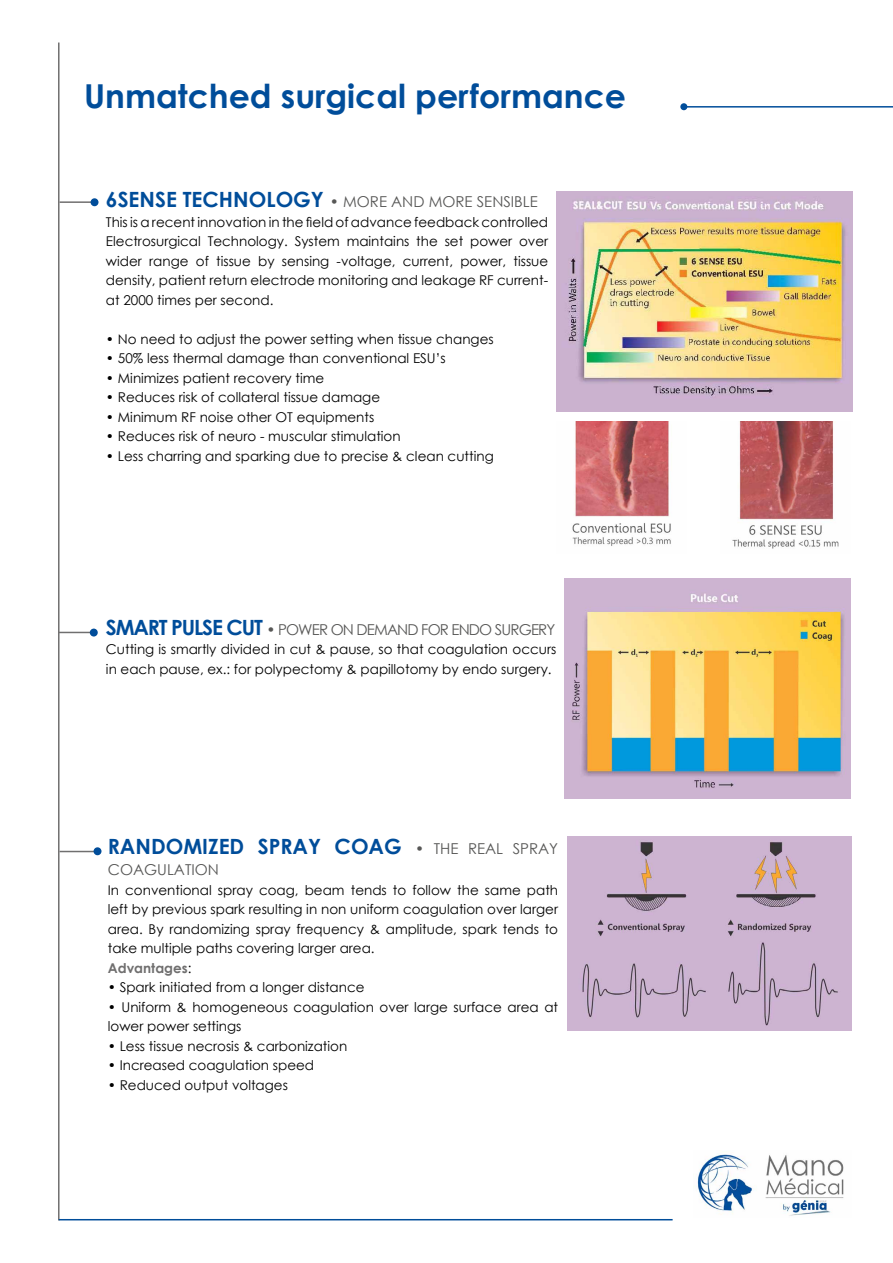
<style>
.page{position:relative;width:893px;height:1263px;background:#fff}
.page>*{position:absolute;margin:0;border:0;box-sizing:border-box;transform-origin:0 0}
.t1{font:700 33px "Century Gothic Pro";color:#004d9a}
.t2{font:700 21px "Century Gothic";color:#004d9a}
.t3{font:15px "Century Gothic";color:#575756}
.t4{font:15px "Century Gothic";letter-spacing:-.055em;color:#575756}
.t5{font:13.5px/19.5px "Century Gothic";color:#000}
.s1{font-weight:700;font-size:21px;color:#004d9a}
.s2{font-weight:400;font-size:15px;color:#575756}
.s3{font-weight:700;color:#706f6f}
</style>
<div class="page">
<hr style="left:58px;top:43px;width:2px;height:1177px;background:#706f6f">
<img style="left:556px;top:191px;width:296px;height:221px">
<img style="left:572px;top:421px;width:99px;height:125px">
<img style="left:732px;top:421px;width:107px;height:128px">
<img style="left:697px;top:1154px;width:147px;height:62px">
<hr style="left:59px;top:1219px;width:614px;height:1px;background:#004d9a">
<hr style="left:683px;top:106px;width:210px;height:2px;background:#004d9a">
<div style="left:680px;top:103px;width:7px;height:7px;background:#004d9a;border-radius:50%"></div>
<hr style="left:60px;top:201px;width:36px;height:2px;background:#706f6f">
<div style="left:91px;top:198px;width:8px;height:8px;background:#004d9a;border-radius:50%"></div>
<hr style="left:59px;top:632px;width:36px;height:1px;background:#706f6f">
<div style="left:90px;top:629px;width:8px;height:7px;background:#004d9a;border-radius:50%"></div>
<img style="left:564px;top:578px;width:286px;height:221px">
<hr style="left:60px;top:851px;width:36px;height:1px;background:#706f6f">
<div style="left:94px;top:847px;width:7px;height:8px;background:#004d9a;border-radius:50%"></div>
<img style="left:567px;top:836px;width:285px;height:194px">
<h1 class="t1" style="left:84px;top:76px;width:543px">Unmatched surgical performance</h1>
<p class="t3" style="left:106px;top:191px;width:433px"><span class="s1">6SENSE TECHNOLOGY</span> • MORE AND MORE SENSIBLE</p>
<p class="t5" style="left:106px;top:212px;width:444px;text-align:justify">This is a recent innovation in the field of advance feedback controlled Electrosurgical Technology. System maintains the set power over wider range of tissue by sensing -voltage, current, power, tissue density, patient return electrode monitoring and leakage RF current&shy;at 2000 times per second.</p>
<p class="t5" style="left:106px;top:329px;width:389px">• No need to adjust the power setting when tissue changes</p>
<p class="t5" style="left:106px;top:348px;width:341px">• 50% less thermal damage than conventional ESU’s</p>
<p class="t5" style="left:106px;top:368px;width:220px">• Minimizes patient recovery time</p>
<p class="t5" style="left:106px;top:387px;width:276px">• Reduces risk of collateral tissue damage</p>
<p class="t5" style="left:106px;top:407px;width:270px">• Minimum RF noise other OT equipments</p>
<p class="t5" style="left:106px;top:426px;width:296px">• Reduces risk of neuro - muscular stimulation</p>
<p class="t5" style="left:106px;top:446px;width:389px">• Less charring and sparking due to precise &amp; clean cutting</p>
<p class="t4" style="left:106px;top:619px;width:451px"><span class="s1">SMART PULSE CUT</span> • POWER ON DEMAND FOR ENDO SURGERY</p>
<p class="t5" style="left:106px;top:639px;width:452px">Cutting is smartly divided in cut &amp; pause, so that coagulation occurs in each pause, ex.: for polypectomy &amp; papillotomy by endo surgery.</p>
<h2 class="t2" style="left:108px;top:831px;width:452px">RANDOMIZED SPRAY COAG <span class="s2">• THE REAL SPRAY</span></h2>
<p class="t3" style="left:108px;top:859px;width:113px">COAGULATION</p>
<p class="t5" style="left:108px;top:880px;width:452px">In conventional spray coag, beam tends to follow the same path left by previous spark resulting in non uniform coagulation over larger area. By randomizing spray frequency &amp; amplitude, spark tends to take multiple paths covering larger area.<br><span class="s3">Advantages</span>:</p>
<p class="t5" style="left:108px;top:977px;width:258px">• Spark initiated from a longer distance</p>
<p class="t5" style="left:108px;top:997px;width:452px">• Uniform &amp; homogeneous coagulation over large surface area at lower power settings</p>
<p class="t5" style="left:108px;top:1036px;width:241px">• Less tissue necrosis &amp; carbonization</p>
<p class="t5" style="left:108px;top:1055px;width:208px">• Increased coagulation speed</p>
<p class="t5" style="left:108px;top:1075px;width:182px">• Reduced output voltages</p>
</div>
